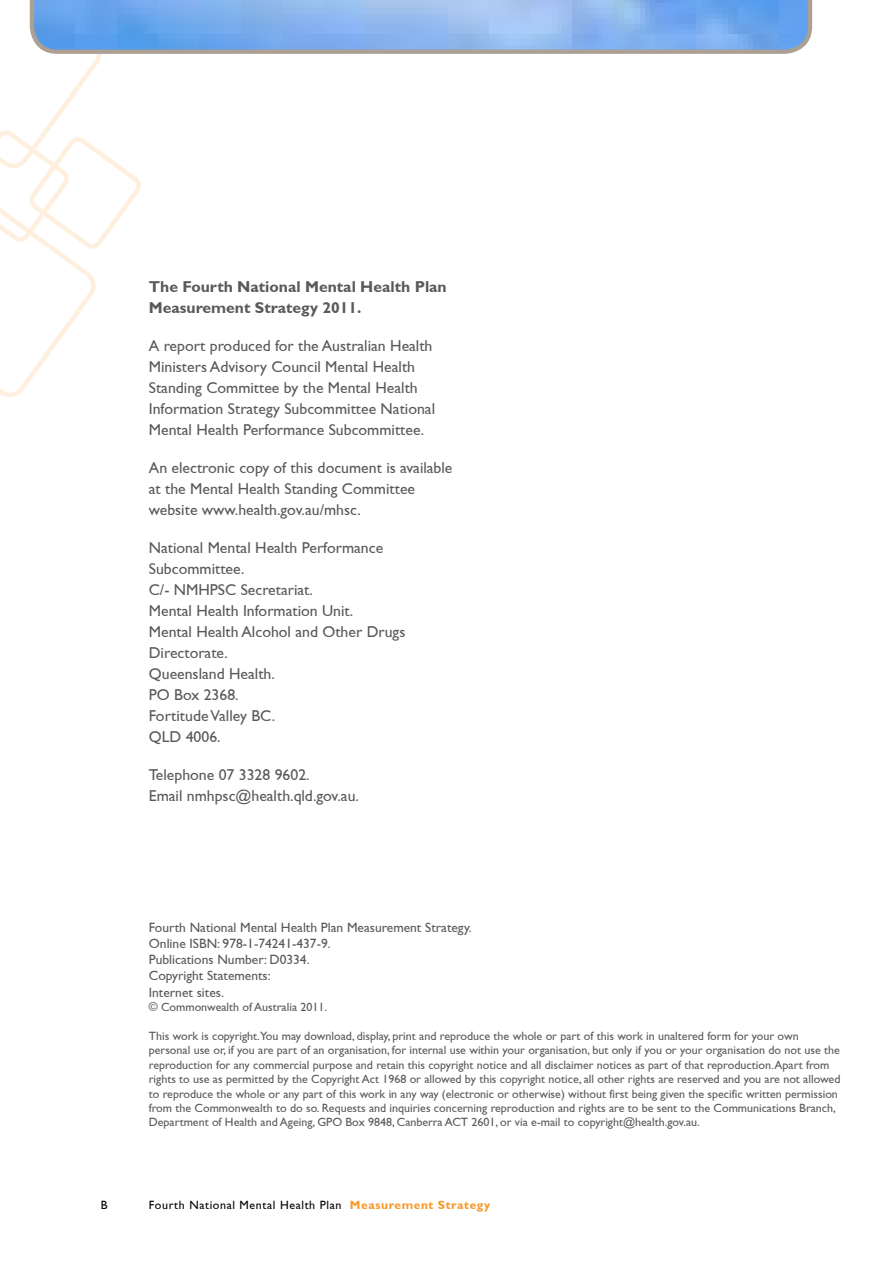
<style>
.page{position:relative;width:893px;height:1263px;background:#fff}
.page>*{position:absolute;margin:0;border:0;box-sizing:border-box;transform-origin:0 0}
.Body_text{font:15.75px/21px "Gill Sans";color:#58595b}
.Body_text-2{font:700 15.75px/21px "Gill Sans";color:#58595b}
.Body_text-3{font:13.5px "Gill Sans";color:#58595b}
.Body_text-4{font:12px/14.4px "Gill Sans";color:#58595b}
.t1{font:12px "Gill Sans";letter-spacing:.05em;color:#000}
.s1{font-weight:700;color:#f89728}
</style>
<div class="page">
<svg style="left:0;top:0;width:812px;height:397px"></svg>
<p class="Body_text-2" style="left:149px;top:276px;width:299px">The Fourth National Mental Health Plan<br>Measurement Strategy 2011.</p>
<p class="Body_text" style="left:149px;top:335px;width:288px">A report produced for the Australian Health Ministers Advisory Council Mental Health Standing Committee by the Mental Health Information Strategy Subcommittee National Mental Health Performance Subcommittee.</p>
<p class="Body_text" style="left:149px;top:457px;width:305px">An electronic copy of this document is available at the Mental Health Standing Committee website www.health.gov.au/mhsc.</p>
<p class="Body_text" style="left:149px;top:537px;width:236px">National Mental Health Performance<br>Subcommittee.</p>
<p class="Body_text" style="left:149px;top:579px;width:166px">C/- NMHPSC Secretariat.</p>
<p class="Body_text" style="left:149px;top:600px;width:206px">Mental Health Information Unit.</p>
<p class="Body_text" style="left:149px;top:621px;width:258px">Mental Health Alcohol and Other Drugs<br>Directorate.</p>
<p class="Body_text" style="left:149px;top:663px;width:128px">Queensland Health.</p>
<p class="Body_text" style="left:149px;top:684px;width:91px">PO Box 2368.</p>
<p class="Body_text" style="left:149px;top:705px;width:128px">Fortitude Valley BC.</p>
<p class="Body_text" style="left:149px;top:726px;width:73px">QLD 4006.</p>
<p class="Body_text" style="left:149px;top:764px;width:162px">Telephone 07 3328 9602.</p>
<p class="Body_text" style="left:149px;top:785px;width:212px">Email nmhpsc@health.qld.gov.au.</p>
<p class="Body_text-3" style="left:149px;top:919px;width:324px">Fourth National Mental Health Plan Measurement Strategy.</p>
<p class="Body_text-3" style="left:149px;top:936px;width:183px">Online ISBN: 978-1-74241-437-9.</p>
<p class="Body_text-3" style="left:149px;top:952px;width:162px">Publications Number: D0334.</p>
<p class="Body_text-3" style="left:149px;top:968px;width:123px">Copyright Statements:</p>
<p class="Body_text-3" style="left:149px;top:984px;width:77px">Internet sites.</p>
<p class="Body_text-4" style="left:149px;top:1000px;width:180px">© Commonwealth of Australia 2011.</p>
<p class="Body_text-4" style="left:149px;top:1028px;width:693px">This work is copyright.You may download, display, print and reproduce the whole or part of this work in unaltered form for your own personal use or, if you are part of an organisation, for internal use within your organisation, but only if you or your organisation do not use the reproduction for any commercial purpose and retain this copyright notice and all disclaimer notices as part of that reproduction. Apart from rights to use as permitted by the Copyright Act 1968 or allowed by this copyright notice, all other rights are reserved and you are not allowed to reproduce the whole or any part of this work in any way (electronic or otherwise) without first being given the specific written permission from the Commonwealth to do so. Requests and inquiries concerning reproduction and rights are to be sent to the Communications Branch, Department of Health and Ageing, GPO Box 9848, Canberra ACT 2601, or via e-mail to copyright@health.gov.au.</p>
<p class="t1" style="left:101px;top:1198px;width:8px">B</p>
<p class="t1" style="left:149px;top:1198px;width:343px">Fourth National Mental Health Plan <span class="s1">Measurement Strategy</span></p>
</div>
